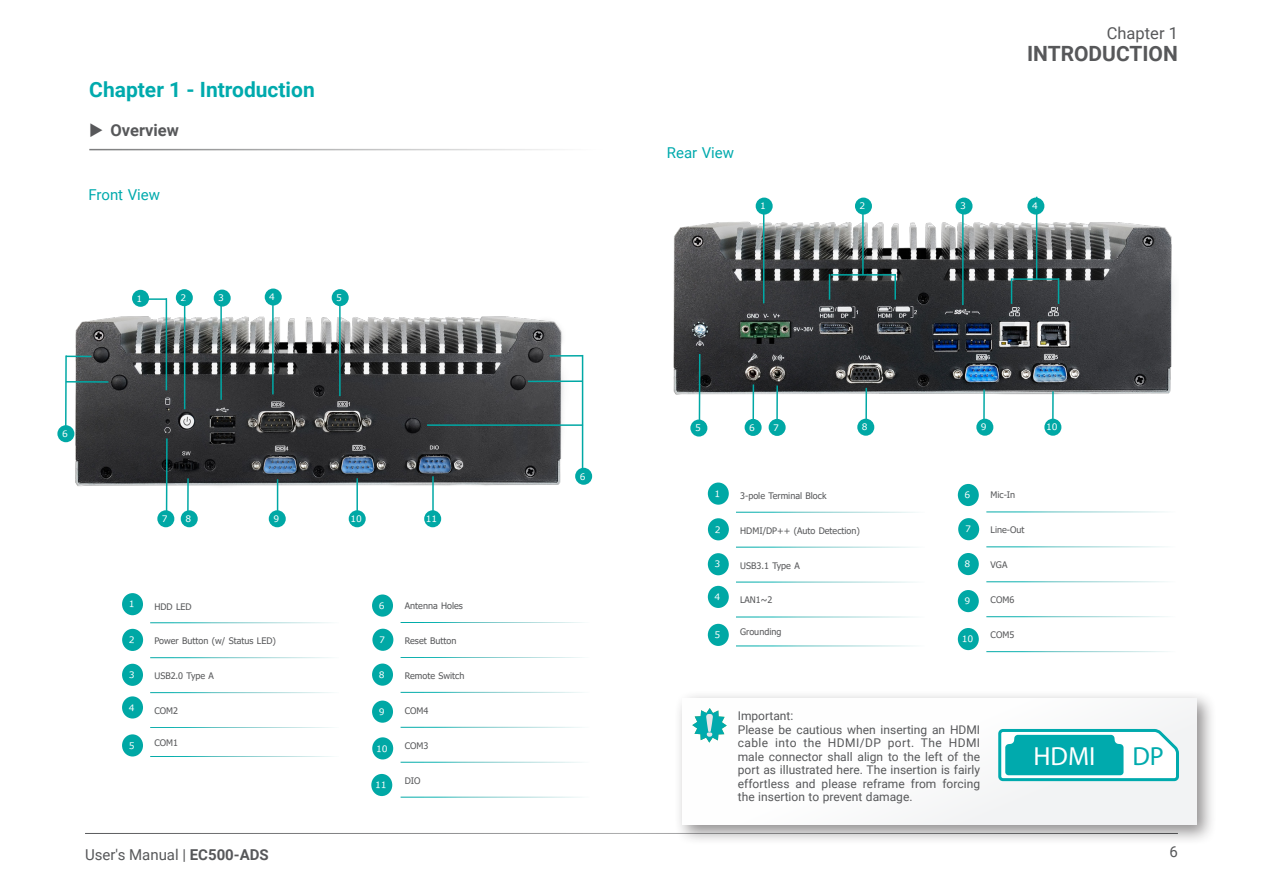
<style>
.page{position:relative;width:1263px;height:893px;background:#fff}
.page>*{position:absolute;margin:0;border:0;box-sizing:border-box;transform-origin:0 0}
.t1{font:26.25px "Myriad Pro";color:#fff}
.t2{font:26.25px "Myriad Pro";color:#00aaad}
.Chapter-Heading{font:700 21px "Roboto";color:#00aaad}
.t3{font:700 21px "Roboto";color:#57585a}
.t4{font:16.5px "Roboto";color:#57585a}
.t5{font:700 16.5px "Roboto";color:#57585a}
.t6{font:15px "Roboto";color:#57585a}
.Heading_3{font:15px "Roboto";color:#00aaad}
.note{font:12px/13.5px "Roboto";color:#57585a;text-align:justify}
.GreenCircleDesc{font:9px "Tahoma";color:#57585a}
.s1{font-weight:700}
</style>
<div class="page">
<hr style="left:85px;top:833px;width:1093px;height:1px;background:#57585a">
<div style="left:122px;top:593px;width:21px;height:22px;background:#00a8a5;border-radius:50%"></div>
<div style="left:708px;top:482px;width:21px;height:23px;background:#00a8a5;border-radius:50%"></div>
<div style="left:122px;top:629px;width:21px;height:22px;background:#00a8a5;border-radius:50%"></div>
<div style="left:708px;top:518px;width:21px;height:23px;background:#00a8a5;border-radius:50%"></div>
<div style="left:122px;top:664px;width:21px;height:22px;background:#00a8a5;border-radius:50%"></div>
<div style="left:708px;top:553px;width:21px;height:22px;background:#00a8a5;border-radius:50%"></div>
<div style="left:122px;top:696px;width:21px;height:23px;background:#00a8a5;border-radius:50%"></div>
<div style="left:708px;top:586px;width:21px;height:22px;background:#00a8a5;border-radius:50%"></div>
<div style="left:122px;top:734px;width:21px;height:23px;background:#00a8a5;border-radius:50%"></div>
<div style="left:708px;top:624px;width:21px;height:22px;background:#00a8a5;border-radius:50%"></div>
<img style="left:57px;top:306px;width:509px;height:204px">
<img style="left:673px;top:215px;width:500px;height:203px">
<hr style="left:763px;top:203px;width:1px;height:100px;background:#00a8a5">
<div style="left:132px;top:290px;width:17px;height:17px;background:#00a8a5;border-radius:50%"></div>
<div style="left:756px;top:198px;width:17px;height:17px;background:#00a8a5;border-radius:50%"></div>
<div style="left:176px;top:289px;width:17px;height:17px;background:#00a8a5;border-radius:50%"></div>
<div style="left:855px;top:198px;width:17px;height:17px;background:#00a8a5;border-radius:50%"></div>
<hr style="left:184px;top:301px;width:1px;height:108px;background:#00a8a5">
<hr style="left:166px;top:298px;width:1px;height:92px;background:#00a8a5">
<hr style="left:145px;top:298px;width:22px;height:2px;background:#00a8a5">
<hr style="left:862px;top:209px;width:2px;height:66px;background:#00a8a5">
<hr style="left:187px;top:478px;width:2px;height:43px;background:#00a8a5">
<hr style="left:699px;top:354px;width:1px;height:69px;background:#00a8a5">
<hr style="left:166px;top:438px;width:2px;height:78px;background:#00a8a5">
<hr style="left:752px;top:384px;width:2px;height:42px;background:#00a8a5">
<hr style="left:776px;top:385px;width:2px;height:42px;background:#00a8a5">
<hr style="left:865px;top:388px;width:2px;height:37px;background:#00a8a5">
<hr style="left:983px;top:390px;width:2px;height:37px;background:#00a8a5">
<hr style="left:1052px;top:391px;width:2px;height:38px;background:#00a8a5">
<hr style="left:272px;top:292px;width:2px;height:102px;background:#00a8a5">
<hr style="left:277px;top:479px;width:1px;height:44px;background:#00a8a5">
<hr style="left:356px;top:478px;width:2px;height:34px;background:#00a8a5">
<hr style="left:432px;top:476px;width:2px;height:36px;background:#00a8a5">
<hr style="left:339px;top:294px;width:2px;height:102px;background:#00a8a5">
<hr style="left:220px;top:298px;width:2px;height:102px;background:#00a8a5">
<hr style="left:962px;top:203px;width:1px;height:102px;background:#00a8a5">
<div style="left:265px;top:288px;width:17px;height:18px;background:#00a8a5;border-radius:50%"></div>
<hr style="left:1036px;top:197px;width:1px;height:82px;background:#00a8a5">
<div style="left:332px;top:289px;width:17px;height:17px;background:#00a8a5;border-radius:50%"></div>
<div style="left:690px;top:419px;width:17px;height:18px;background:#00a8a5;border-radius:50%"></div>
<div style="left:57px;top:425px;width:17px;height:17px;background:#00a8a5;border-radius:50%"></div>
<div style="left:744px;top:419px;width:18px;height:17px;background:#00a8a5;border-radius:50%"></div>
<div style="left:769px;top:419px;width:17px;height:17px;background:#00a8a5;border-radius:50%"></div>
<div style="left:157px;top:510px;width:17px;height:17px;background:#00a8a5;border-radius:50%"></div>
<div style="left:181px;top:510px;width:17px;height:17px;background:#00a8a5;border-radius:50%"></div>
<div style="left:269px;top:510px;width:17px;height:17px;background:#00a8a5;border-radius:50%"></div>
<div style="left:349px;top:510px;width:17px;height:17px;background:#00a8a5;border-radius:50%"></div>
<div style="left:424px;top:510px;width:17px;height:17px;background:#00a8a5;border-radius:50%"></div>
<div style="left:857px;top:419px;width:17px;height:17px;background:#00a8a5;border-radius:50%"></div>
<div style="left:976px;top:419px;width:17px;height:17px;background:#00a8a5;border-radius:50%"></div>
<div style="left:1044px;top:419px;width:17px;height:17px;background:#00a8a5;border-radius:50%"></div>
<svg style="left:829px;top:274px;width:1px;height:26px"></svg>
<hr style="left:894px;top:274px;width:2px;height:26px;background:#00a8a5">
<hr style="left:831px;top:274px;width:65px;height:2px;background:#00a8a5">
<svg style="left:1011px;top:278px;width:1px;height:26px"></svg>
<svg style="left:1058px;top:280px;width:1px;height:24px"></svg>
<hr style="left:1012px;top:278px;width:47px;height:2px;background:#00a8a5">
<hr style="left:65px;top:355px;width:2px;height:75px;background:#00a8a5">
<hr style="left:66px;top:381px;width:42px;height:2px;background:#00a8a5">
<svg style="left:67px;top:356px;width:24px;height:1px"></svg>
<hr style="left:427px;top:424px;width:156px;height:2px;background:#00a8a5">
<hr style="left:582px;top:355px;width:1px;height:121px;background:#00a8a5">
<hr style="left:528px;top:380px;width:54px;height:2px;background:#00a8a5">
<hr style="left:550px;top:355px;width:32px;height:2px;background:#00a8a5">
<div style="left:372px;top:700px;width:21px;height:23px;background:#00a8a5;border-radius:50%"></div>
<div style="left:372px;top:737px;width:21px;height:23px;background:#00a8a5;border-radius:50%"></div>
<div style="left:371px;top:774px;width:21px;height:22px;background:#00a8a5;border-radius:50%"></div>
<div style="left:958px;top:590px;width:21px;height:22px;background:#00a8a5;border-radius:50%"></div>
<div style="left:958px;top:628px;width:21px;height:22px;background:#00a8a5;border-radius:50%"></div>
<div style="left:372px;top:594px;width:21px;height:23px;background:#00a8a5;border-radius:50%"></div>
<div style="left:958px;top:484px;width:21px;height:22px;background:#00a8a5;border-radius:50%"></div>
<div style="left:372px;top:628px;width:21px;height:23px;background:#00a8a5;border-radius:50%"></div>
<div style="left:958px;top:518px;width:21px;height:22px;background:#00a8a5;border-radius:50%"></div>
<div style="left:372px;top:663px;width:21px;height:23px;background:#00a8a5;border-radius:50%"></div>
<div style="left:958px;top:553px;width:21px;height:22px;background:#00a8a5;border-radius:50%"></div>
<hr style="left:89px;top:149px;width:515px;height:1px;background:#595a5b">
<div style="left:214px;top:290px;width:17px;height:17px;background:#00a8a5;border-radius:50%"></div>
<div style="left:575px;top:468px;width:17px;height:17px;background:#00a8a5;border-radius:50%"></div>
<div style="left:955px;top:198px;width:17px;height:17px;background:#00a8a5;border-radius:50%"></div>
<div style="left:1027px;top:198px;width:17px;height:17px;background:#00a8a5;border-radius:50%"></div>
<div style="left:674px;top:690px;width:543px;height:155px;background:#231f20;opacity:.5"></div>
<div style="left:682px;top:698px;width:515px;height:127px;background:#fdfdfd"></div>
<svg style="left:692px;top:708px;width:35px;height:35px"></svg>
<svg style="left:998px;top:728px;width:182px;height:55px"></svg>
<p class="Chapter-Heading" style="left:89px;top:74px;width:227px">Chapter 1 - Introduction</p>
<p class="t5" style="left:111px;top:118px;width:70px">Overview</p>
<p class="Heading_3" style="left:88px;top:185px;width:73px">Front View</p>
<p class="GreenCircleDesc" style="left:154px;top:600px;width:39px">HDD LED</p>
<p class="GreenCircleDesc" style="left:154px;top:635px;width:123px">Power Button (w/ Status LED)</p>
<p class="GreenCircleDesc" style="left:154px;top:670px;width:61px">USB2.0 Type A</p>
<p class="GreenCircleDesc" style="left:154px;top:705px;width:25px">COM2</p>
<p class="GreenCircleDesc" style="left:154px;top:737px;width:25px">COM1</p>
<p class="t6" style="left:85px;top:844px;width:185px">User's Manual | <span class="s1">EC500-ADS</span></p>
<p class="GreenCircleDesc" style="left:405px;top:600px;width:60px">Antenna Holes</p>
<p class="GreenCircleDesc" style="left:405px;top:634px;width:53px">Reset Button</p>
<p class="GreenCircleDesc" style="left:405px;top:669px;width:61px">Remote Switch</p>
<p class="GreenCircleDesc" style="left:405px;top:704px;width:25px">COM4</p>
<p class="GreenCircleDesc" style="left:405px;top:739px;width:25px">COM3</p>
<p class="GreenCircleDesc" style="left:405px;top:774px;width:17px">DIO</p>
<p class="Heading_3" style="left:667px;top:142px;width:69px">Rear View</p>
<h3 class="t4" style="left:1107px;top:21px;width:73px">Chapter 1</h3>
<h2 class="t3" style="left:1027px;top:39px;width:152px">INTRODUCTION</h2>
<p class="GreenCircleDesc" style="left:740px;top:490px;width:88px">3-pole Terminal Block</p>
<p class="GreenCircleDesc" style="left:740px;top:524px;width:121px">HDMI/DP++ (Auto Detection)</p>
<p class="GreenCircleDesc" style="left:740px;top:559px;width:61px">USB3.1 Type A</p>
<p class="GreenCircleDesc" style="left:740px;top:594px;width:34px">LAN1~2</p>
<p class="GreenCircleDesc" style="left:740px;top:626px;width:43px">Grounding</p>
<p class="GreenCircleDesc" style="left:990px;top:489px;width:26px">Mic-In</p>
<p class="GreenCircleDesc" style="left:990px;top:524px;width:35px">Line-Out</p>
<p class="GreenCircleDesc" style="left:990px;top:559px;width:18px">VGA</p>
<p class="GreenCircleDesc" style="left:990px;top:594px;width:25px">COM6</p>
<p class="GreenCircleDesc" style="left:990px;top:629px;width:25px">COM5</p>
<p class="note" style="left:738px;top:709px;width:57px">Important:</p>
<p class="note" style="left:738px;top:722px;width:244px">Please be cautious when inserting an HDMI cable into the HDMI/DP port. The HDMI male connector shall align to the left of the port as illustrated here. The insertion is fairly effortless and please reframe from forcing the insertion to prevent damage.</p>
<h1 class="t1" style="left:1033px;top:740px;width:64px">HDMI</h1>
<h1 class="t2" style="left:1132px;top:740px;width:33px">DP</h1>
<p class="t6" style="left:1169px;top:841px;width:10px">6</p>
</div>
